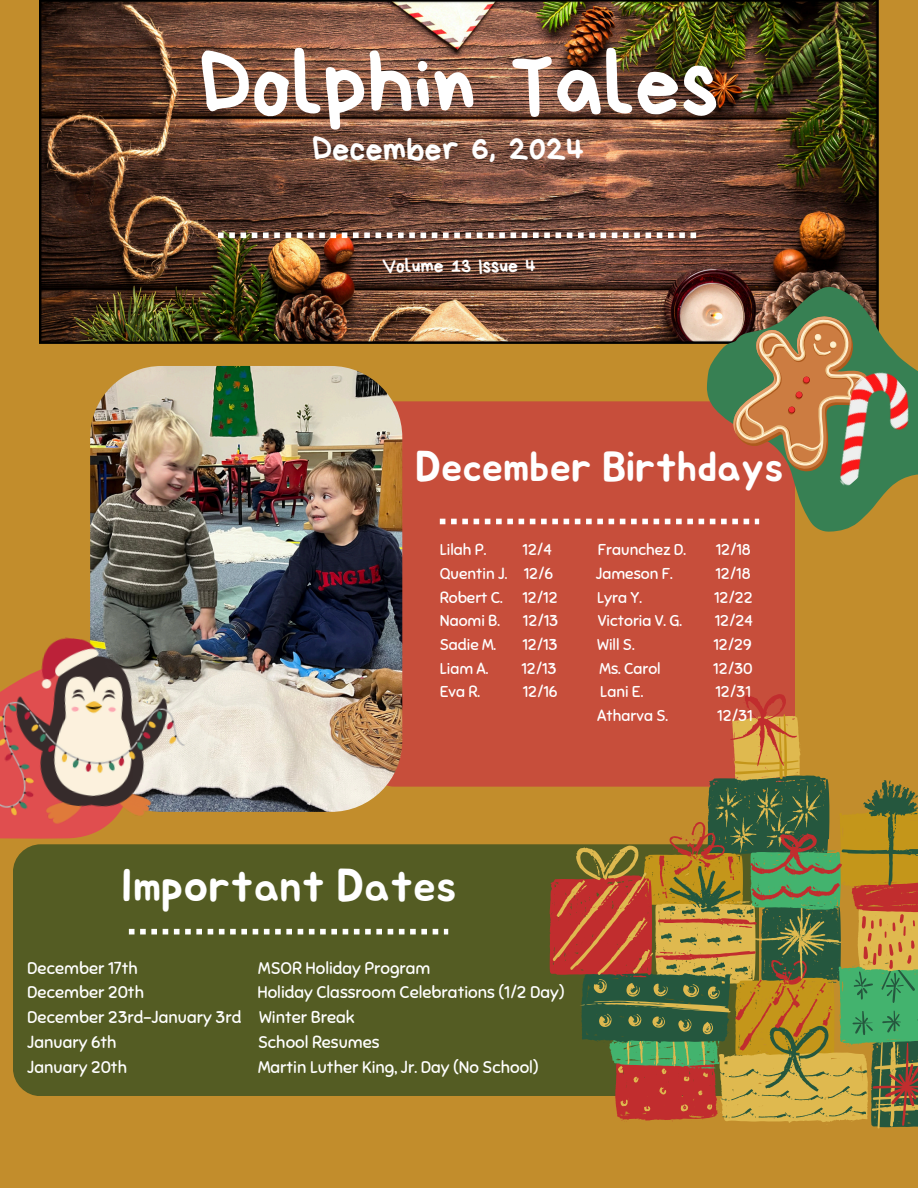
<style>
.page{position:relative;width:918px;height:1188px;background:#c28d2c}
.page>*{position:absolute;margin:0;border:0;box-sizing:border-box;transform-origin:0 0}
.t1{font:90.3px "Bryndan Write";color:#fff}
.t2{font:45.15px "Jua";color:#fff}
.t3{font:42.15px "Jua";color:#fff}
.t4{font:34.5px "Bryndan Write";color:#fff}
.t5{font:19.8px "Bryndan Write";color:#fff}
.t6{font:16.95px "Sniglet";color:#fff}
.t7{font:15.75px "Sniglet";color:#fff}
</style>
<div class="page">
<img style="left:39px;top:0;width:840px;height:344px">
<div style="left:367px;top:401px;width:428px;height:386px;background:#c74e3b;border-radius:28px"></div>
<img style="left:90px;top:366px;width:312px;height:446px;border-radius:71px">
<div style="left:13px;top:844px;width:746px;height:252px;background:#545c23;border-radius:28px"></div>
<svg style="left:218px;top:232px;width:478px;height:6px;background:#b09c93"></svg>
<svg style="left:440px;top:519px;width:228px;height:5px"></svg>
<svg style="left:129px;top:929px;width:319px;height:5px"></svg>
<svg style="left:668px;top:255px;width:236px;height:277px"></svg>
<svg style="left:0;top:624px;width:151px;height:215px"></svg>
<svg style="left:550px;top:694px;width:368px;height:435px"></svg>
<svg style="left:709px;top:289px;width:189px;height:200px"></svg>
<img style="left:0;top:630px;width:196px;height:208px">
<img style="left:798px;top:361px;width:120px;height:127px">
<h3 class="t1" style="left:199px;top:41px;width:521px">Dolphin Tales</h3>
<p class="t4" style="left:312px;top:132px;width:274px">December 6, 2024</p>
<p class="t5" style="left:382px;top:256px;width:155px">Volume 13 Issue 4</p>
<h4 class="t3" style="left:415px;top:447px;width:370px">December Birthdays</h4>
<p class="t7" style="left:440px;top:540px;width:48px">Lilah P.</p>
<p class="t7" style="left:523px;top:540px;width:31px">12/4</p>
<p class="t7" style="left:598px;top:540px;width:90px">Fraunchez D.</p>
<p class="t7" style="left:716px;top:540px;width:37px">12/18</p>
<p class="t7" style="left:440px;top:564px;width:115px">Quentin J. 12/6</p>
<p class="t7" style="left:596px;top:564px;width:79px">Jameson F.</p>
<p class="t7" style="left:716px;top:564px;width:37px">12/18</p>
<p class="t7" style="left:440px;top:588px;width:64px">Robert C.</p>
<p class="t7" style="left:522px;top:588px;width:37px">12/12</p>
<p class="t7" style="left:597px;top:588px;width:46px">Lyra Y.</p>
<p class="t7" style="left:714px;top:588px;width:40px">12/22</p>
<p class="t7" style="left:440px;top:611px;width:62px">Naomi B.</p>
<p class="t7" style="left:523px;top:611px;width:37px">12/13</p>
<p class="t7" style="left:598px;top:611px;width:86px">Victoria V. G.</p>
<p class="t7" style="left:715px;top:611px;width:40px">12/24</p>
<h2 class="t7" style="left:440px;top:635px;width:58px">Sadie M.</h2>
<h2 class="t7" style="left:522px;top:635px;width:37px">12/13</h2>
<h2 class="t7" style="left:597px;top:635px;width:39px">Will S.</h2>
<h2 class="t7" style="left:713px;top:635px;width:40px">12/29</h2>
<p class="t7" style="left:440px;top:659px;width:50px">Liam A.</p>
<p class="t7" style="left:521px;top:659px;width:37px">12/13</p>
<p class="t7" style="left:599px;top:659px;width:63px">Ms. Carol</p>
<p class="t7" style="left:713px;top:659px;width:41px">12/30</p>
<p class="t7" style="left:440px;top:682px;width:42px">Eva R.</p>
<p class="t7" style="left:523px;top:682px;width:36px">12/16</p>
<p class="t7" style="left:600px;top:682px;width:45px">Lani E.</p>
<p class="t7" style="left:716px;top:682px;width:37px">12/31</p>
<p class="t7" style="left:597px;top:706px;width:72px">Atharva S.</p>
<p class="t7" style="left:717px;top:706px;width:37px">12/31</p>
<p class="t2" style="left:121px;top:865px;width:338px">Important Dates</p>
<p class="t6" style="left:27px;top:957px;width:112px">December 17th</p>
<p class="t6" style="left:258px;top:957px;width:174px">MSOR Holiday Program</p>
<p class="t6" style="left:27px;top:982px;width:118px">December 20th</p>
<p class="t6" style="left:257px;top:982px;width:309px">Holiday Classroom Celebrations (1/2 Day)</p>
<p class="t6" style="left:27px;top:1007px;width:329px">December 23rd-January 3rd Winter Break</p>
<p class="t6" style="left:27px;top:1032px;width:91px">January 6th</p>
<p class="t6" style="left:258px;top:1032px;width:123px">School Resumes</p>
<p class="t6" style="left:27px;top:1056px;width:101px">January 20th</p>
<p class="t6" style="left:258px;top:1056px;width:282px">Martin Luther King, Jr. Day (No School)</p>
</div>
